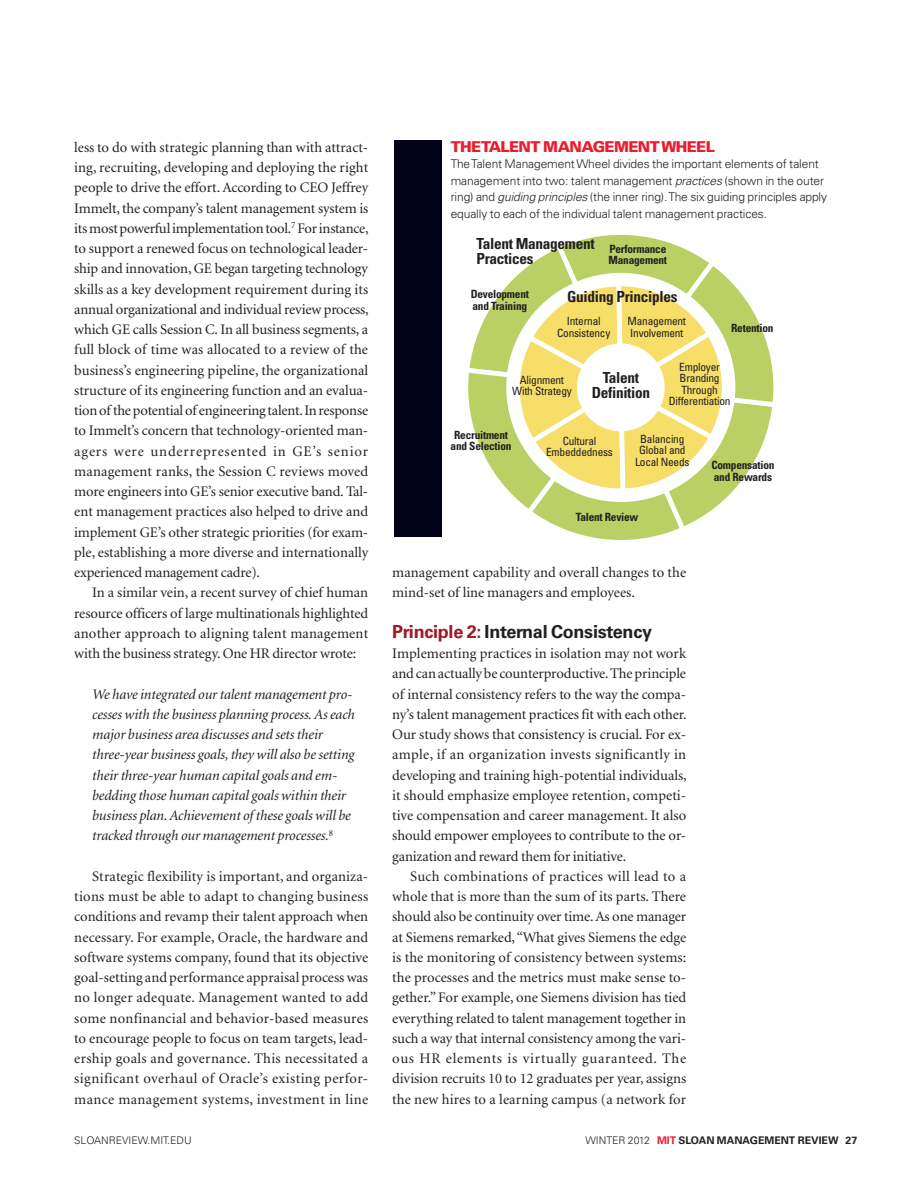
<style>
.page{position:relative;width:918px;height:1188px;background:#fff}
.page>*{position:absolute;margin:0;border:0;box-sizing:border-box;transform-origin:0 0}
.t1{font:700 18px "Univers";letter-spacing:-.015em;color:#231f20}
.t2{font:700 condensed 15.3px/15.3px "Univers";letter-spacing:-.02em;color:#231f20;text-align:center}
.t3{font:900 15px "Univers";letter-spacing:-.04em;color:#ed1b2e}
.t4{font:14.7px/20.2px "Minion";color:#231f20;text-align:justify}
.t5{font:italic 14.7px/20.2px "Minion";letter-spacing:-.01em;color:#231f20}
.t6{font:300 12px/16.5px "Univers";letter-spacing:-.01em;color:#231f20}
.t7{font:condensed 11.4px/11.4px "Univers";letter-spacing:-.02em;color:#231f20;text-align:center}
.t8{font:700 condensed 11.4px/11.4px "Univers";letter-spacing:-.02em;color:#231f20}
.t9{font:700 10.5px "Univers";color:#231f20}
.t10{font:300 10.5px "Univers";color:#231f20}
.s1{font-style:italic}
.s2{color:#9e1825}
.s3{font-weight:300}
.s4{color:#ed1b2e}
</style>
<div class="page">
<div style="left:394px;top:140px;width:48px;height:397px;background:#000117"></div>
<svg style="left:468px;top:234px;width:306px;height:306px"></svg>
<p class="t4" style="left:74px;top:138px;width:296px">less to do with strategic planning than with attract&shy;ing, recruiting, developing and deploying the right people to drive the effort. According to CEO Jeffrey Immelt, the company’s talent management system is its most powerful implementation tool.<sup>7</sup> For instance, to support a renewed focus on technological leader&shy;ship and innovation, GE began targeting technology skills as a key development requirement during its annual organizational and individual review process, which GE calls Session C. In all business segments, a full block of time was allocated to a review of the business’s engineering pipeline, the organizational structure of its engineering function and an evalua&shy;tion of the potential of engineering talent. In response to Immelt’s concern that technology-oriented man&shy;agers were underrepresented in GE’s senior management ranks, the Session C reviews moved more engineers into GE’s senior executive band. Tal&shy;ent management practices also helped to drive and implement GE’s other strategic priorities (for exam&shy;ple, establishing a more diverse and internationally experienced management cadre).</p>
<p class="t4" style="left:74px;top:584px;width:296px;text-indent:18px">In a similar vein, a recent survey of chief human resource officers of large multinationals highlighted another approach to aligning talent management with the business strategy. One HR director wrote:</p>
<p class="t5" style="left:92px;top:685px;width:264px">We have integrated our talent management pro&shy;cesses with the business planning process. As each major business area discusses and sets their three-year business goals, they will also be setting their three-year human capital goals and em&shy;bedding those human capital goals within their business plan. Achievement of these goals will be tracked through our management processes.<sup>8</sup></p>
<p class="t4" style="left:74px;top:867px;width:296px;text-indent:18px">Strategic flexibility is important, and organiza&shy;tions must be able to adapt to changing business conditions and revamp their talent approach when necessary. For example, Oracle, the hardware and software systems company, found that its objective goal-setting and performance appraisal process was no longer adequate. Management wanted to add some nonfinancial and behavior-based measures to encourage people to focus on team targets, lead&shy;ership goals and governance. This necessitated a significant overhaul of Oracle’s existing perfor&shy;mance management systems, investment in line</p>
<p class="t3" style="left:451px;top:141px;width:266px">THE TALENT MANAGEMENT WHEEL</p>
<p class="t6" style="left:451px;top:157px;width:378px">The Talent Management Wheel divides the important elements of talent management into two: talent management <span class="s1">practices</span> (shown in the outer ring) and <span class="s1">guiding principles</span> (the inner ring). The six guiding principles apply equally to each of the individual talent management practices.</p>
<p class="t2" style="left:477px;top:237px;width:119px;text-align:left">Talent Management<br>Practices</p>
<p class="t2" style="left:567px;top:291px;width:112px">Guiding Principles</p>
<p class="t8" style="left:609px;top:244px;width:60px">Performance<br>Management</p>
<p class="t8" style="left:471px;top:290px;width:60px">Development and Training</p>
<p class="t7" style="left:557px;top:317px;width:55px">Internal<br>Consistency</p>
<p class="t7" style="left:628px;top:317px;width:60px;text-align:left">Management<br>Involvement</p>
<p class="t7" style="left:669px;top:362px;width:63px">Employer<br>Branding<br>Through<br>Differentiation</p>
<p class="t7" style="left:635px;top:434px;width:56px">Balancing<br>Global and<br>Local Needs</p>
<p class="t8" style="left:731px;top:324px;width:44px">Retention</p>
<p class="t2" style="left:592px;top:371px;width:60px">Talent<br>Definition</p>
<p class="t7" style="left:512px;top:375px;width:61px">Alignment<br>With Strategy</p>
<p class="t8" style="left:451px;top:430px;width:62px;text-align:center">Recruitment and Selection</p>
<p class="t7" style="left:546px;top:436px;width:68px">Cultural<br>Embeddedness</p>
<p class="t8" style="left:711px;top:461px;width:65px">Compensation and Rewards</p>
<p class="t8" style="left:576px;top:512px;width:64px">Talent Review</p>
<p class="t4" style="left:392px;top:564px;width:296px">management capability and overall changes to the mind-set of line managers and employees.</p>
<p class="t1" style="left:392px;top:625px;width:261px"><span class="s2">Principle 2:</span> Internal Consistency</p>
<p class="t4" style="left:392px;top:645px;width:296px">Implementing practices in isolation may not work and can actually be counter productive. The principle of internal consistency refers to the way the compa&shy;ny’s talent management practices fit with each other.<br>Our study shows that consistency is crucial. For ex&shy;ample, if an organization invests significantly in developing and training high-potential individuals, it should emphasize employee retention, competi&shy;tive compensation and career management. It also should empower employees to contribute to the or&shy;ganization and reward them for initiative.</p>
<p class="t4" style="left:392px;top:867px;width:296px;text-indent:18px">Such combinations of practices will lead to a whole that is more than the sum of its parts. There should also be continuity over time. As one manager at Siemens remarked, “What gives Siemens the edge is the monitoring of consistency between systems: the processes and the metrics must make sense to&shy;gether.” For example, one Siemens division has tied everything related to talent management together in such a way that internal consistency among the vari&shy;ous HR elements is virtually guaranteed. The division recruits 10 to 12 graduates per year, assigns the new hires to a learning campus (a network for</p>
<p class="t10" style="left:74px;top:1137px;width:119px">SLOANREVIEW.MIT.EDU</p>
<p class="t9" style="left:585px;top:1137px;width:273px"><span class="s3">WINTER 2012</span> <span class="s4">MIT</span> SLOAN MANAGEMENT REVIEW 27</p>
</div>
